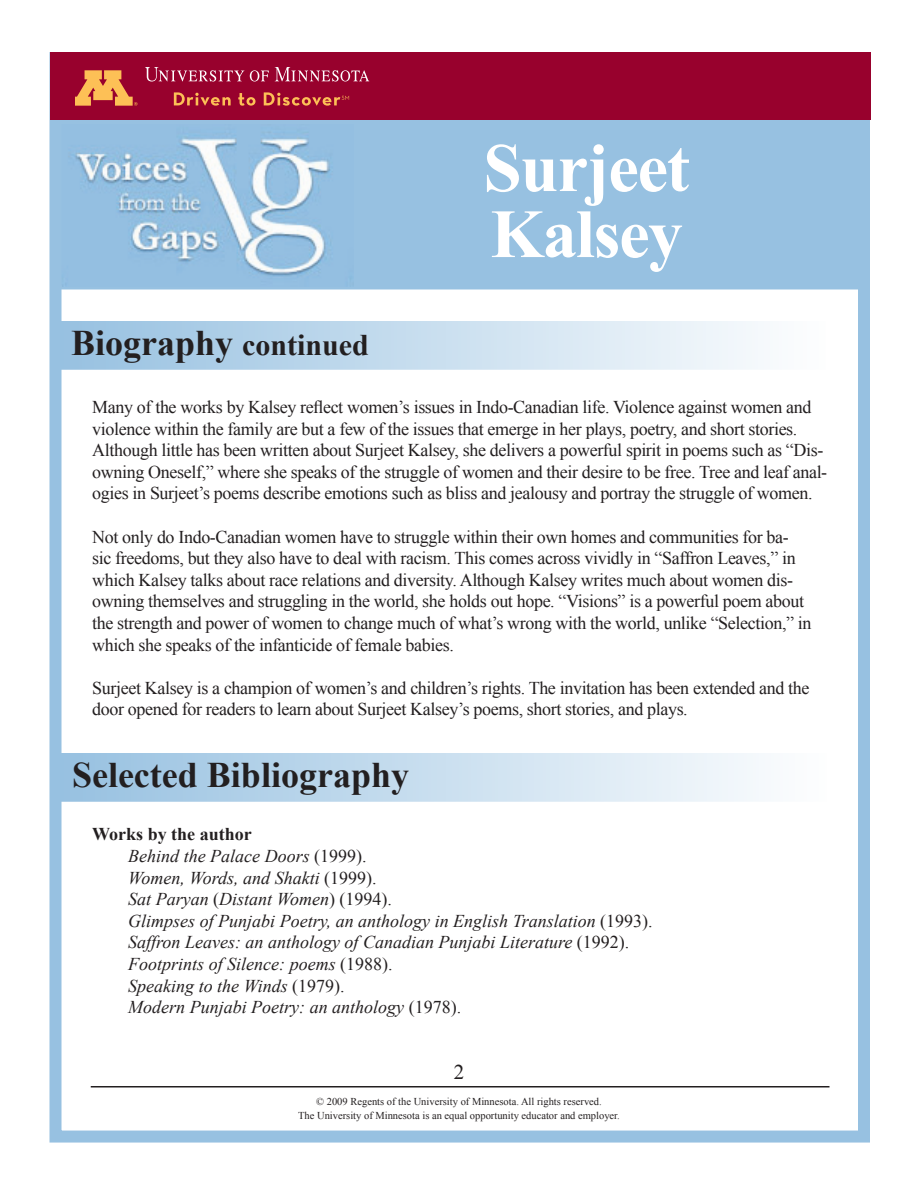
<style>
.page{position:relative;width:918px;height:1188px;background:#fff}
.page>*{position:absolute;margin:0;border:0;box-sizing:border-box;transform-origin:0 0}
.t1{font:700 69px/66px "Times New Roman";letter-spacing:-.02em;color:#fff}
.t2{font:700 36px "Times New Roman";color:#231f20}
.t3{font:21px "Times New Roman";color:#231f20}
.t4{font:18px/21.6px "Times New Roman";letter-spacing:-.02em;color:#231f20}
.t5{font:italic 18px/21.6px "Times New Roman";color:#231f20}
.t6{font:10.5px/13.5px "Times New Roman";color:#231f20;text-align:center}
.s1{font-size:30px}
.s2{font-weight:700;font-style:normal}
.s3{font-style:normal}
</style>
<div class="page">
<div style="left:54px;top:320px;width:773px;height:51px;background:linear-gradient(to right,#96c0e1,#fefefe);border:2px solid #fff"></div>
<hr style="left:91px;top:1086px;width:739px;height:2px;background:#231f20">
<div style="left:56px;top:118px;width:810px;height:173px;background:#97c1e1;border:2px solid #fff"></div>
<img style="left:65px;top:132px;width:287px;height:153px">
<div style="left:55px;top:752px;width:773px;height:51px;background:linear-gradient(to right,#96c0e1,#fefefe);border:2px solid #fff"></div>
<div style="left:50px;top:52px;width:820px;height:1091px;border:12px solid #97c1e1"></div>
<div style="left:50px;top:52px;width:821px;height:67px;background:#98012d"></div>
<svg style="left:75px;top:70px;width:63px;height:36px"></svg>
<svg style="left:275px;top:67px;width:94px;height:15px"></svg>
<svg style="left:250px;top:70px;width:19px;height:12px"></svg>
<svg style="left:145px;top:67px;width:99px;height:15px"></svg>
<svg style="left:174px;top:92px;width:57px;height:14px"></svg>
<svg style="left:238px;top:93px;width:18px;height:13px"></svg>
<svg style="left:264px;top:92px;width:85px;height:14px"></svg>
<h2 class="t2" style="left:71px;top:318px;width:299px">Biography <span class="s1">continued</span></h2>
<h1 class="t1" style="left:483px;top:133px;width:208px">Surjeet<br>Kalsey</h1>
<p class="t4" style="left:92px;top:396px;width:736px">Many of the works by Kalsey reflect women’s issues in Indo-Canadian life. Violence against women and violence within the family are but a few of the issues that emerge in her plays, poetry, and short stories.<br>Although little has been written about Surjeet Kalsey, she delivers a powerful spirit in poems such as “Dis&shy;owning Oneself,” where she speaks of the struggle of women and their desire to be free. Tree and leaf anal&shy;ogies in Surjeet’s poems describe emotions such as bliss and jealousy and portray the struggle of women.</p>
<p class="t4" style="left:92px;top:525px;width:721px">Not only do Indo-Canadian women have to struggle within their own homes and communities for ba&shy;sic freedoms, but they also have to deal with racism. This comes across vividly in “Saffron Leaves,” in which Kalsey talks about race relations and diversity. Although Kalsey writes much about women dis&shy;owning themselves and struggling in the world, she holds out hope. “Visions” is a powerful poem about the strength and power of women to change much of what’s wrong with the world, unlike “Selection,” in which she speaks of the infanticide of female babies.</p>
<p class="t4" style="left:92px;top:677px;width:719px">Surjeet Kalsey is a champion of women’s and children’s rights. The invitation has been extended and the door opened for readers to learn about Surjeet Kalsey’s poems, short stories, and plays.</p>
<h2 class="t2" style="left:72px;top:750px;width:339px">Selected Bibliography</h2>
<p class="t5" style="left:128px;top:823px;width:526px;text-indent:-36px"><span class="s2">Works by the author<br></span>Behind the Palace Doors <span class="s3">(1999).<br></span>Women, Words, and Shakti <span class="s3">(1999).<br></span>Sat Paryan <span class="s3">(</span>Distant Women<span class="s3">) (1994).<br></span>Glimpses of Punjabi Poetry, an anthology in English Translation <span class="s3">(1993).<br></span>Saffron Leaves: an anthology of Canadian Punjabi Literature <span class="s3">(1992).<br></span>Footprints of Silence: poems <span class="s3">(1988).<br></span>Speaking to the Winds <span class="s3">(1979).<br></span>Modern Punjabi Poetry: an anthology <span class="s3">(1978).</span></p>
<p class="t3" style="left:454px;top:1058px;width:12px">2</p>
<p class="t6" style="left:298px;top:1095px;width:323px">© 2009 Regents of the University of Minnesota. All rights reserved.<br>The University of Minnesota is an equal opportunity educator and employer.</p>
</div>
